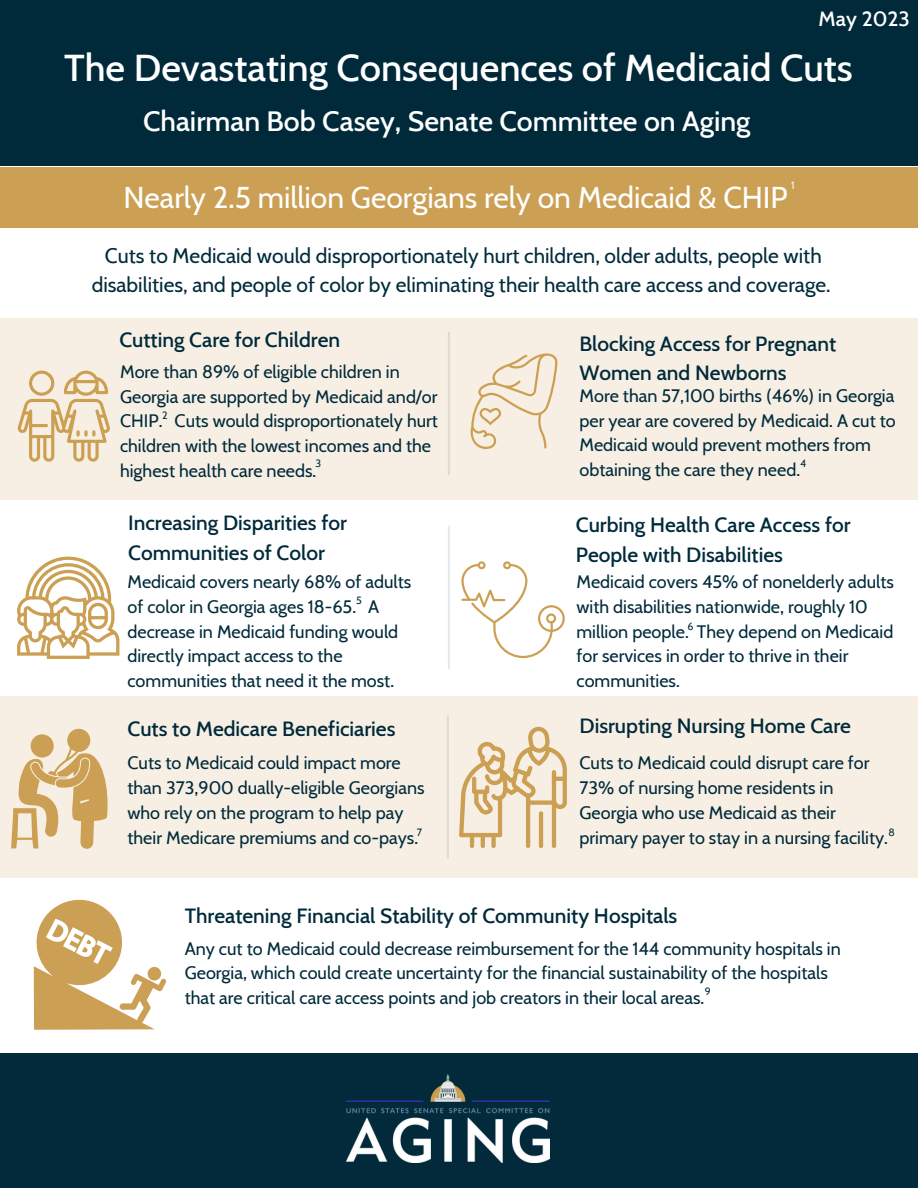
<style>
.page{position:relative;width:918px;height:1188px;background:#fff}
.page>*{position:absolute;margin:0;border:0;box-sizing:border-box;transform-origin:0 0}
.t1{font:500 38.1px "Cabin";color:#fff}
.t2{font:30px "Cabin";color:#fff}
.t3{font:500 28.5px "Cabin";color:#fff}
.t4{font:500 21px/29.2px "Cabin";color:#002a3a}
.t5{font:21px/29.2px "Cabin";color:#002a3a;text-align:center}
.t6{font:500 21px "Cabin";color:#fff}
.t7{font:18px/24.8px "Cabin";color:#002a3a}
.t8{font:10.5px "Cabin";color:#002a3a}
.t9{font:10.5px "Cabin";color:#fdfdfd}
</style>
<div class="page">
<div style="left:0;top:319px;width:918px;height:181px;background:#f7efe4"></div>
<div style="left:0;top:697px;width:918px;height:181px;background:#f7efe4"></div>
<hr style="left:447px;top:716px;width:2px;height:142px;background:#022a3a">
<hr style="left:448px;top:333px;width:2px;height:141px;background:#022a3a">
<hr style="left:448px;top:527px;width:2px;height:141px;background:#022a3a">
<div style="left:0;top:0;width:918px;height:166px;background:#002a3a"></div>
<div style="left:0;top:167px;width:918px;height:60px;background:#cca054"></div>
<svg style="left:18px;top:371px;width:92px;height:91px"></svg>
<svg style="left:470px;top:353px;width:88px;height:96px"></svg>
<svg style="left:17px;top:557px;width:102px;height:102px"></svg>
<svg style="left:11px;top:728px;width:97px;height:121px"></svg>
<svg style="left:461px;top:561px;width:104px;height:97px"></svg>
<hr style="left:552px;top:770px;width:4px;height:78px;background:#cca054;border-radius:2px">
<hr style="left:526px;top:793px;width:4px;height:55px;background:#cca054;border-radius:2px">
<hr style="left:539px;top:811px;width:4px;height:37px;background:#cca054;border-radius:2px">
<hr style="left:470px;top:833px;width:4px;height:15px;background:#cca054;border-radius:2px">
<hr style="left:481px;top:833px;width:4px;height:15px;background:#cca054;border-radius:2px">
<div style="left:491px;top:833px;width:5px;height:15px;background:#cca054;border-radius:2px"></div>
<svg style="left:459px;top:727px;width:108px;height:110px"></svg>
<svg style="left:33px;top:899px;width:134px;height:131px"></svg>
<div style="left:0;top:1053px;width:918px;height:135px;background:#022a3a"></div>
<img style="left:346px;top:1075px;width:204px;height:88px">
<p class="t6" style="left:819px;top:5px;width:93px">May 2023</p>
<p class="t1" style="left:64px;top:44px;width:790px">The Devastating Consequences of Medicaid Cuts</p>
<p class="t3" style="left:143px;top:104px;width:609px">Chairman Bob Casey, Senate Committee on Aging</p>
<p class="t2" style="left:123px;top:179px;width:666px">Nearly 2.5 million Georgians rely on Medicaid &amp; CHIP</p>
<p class="t9" style="left:791px;top:179px;width:5px">1</p>
<p class="t5" style="left:92px;top:241px;width:740px">Cuts to Medicaid would disproportionately hurt children, older adults, people with disabilities, and people of color by eliminating their health care access and coverage.</p>
<p class="t4" style="left:119px;top:324px;width:222px">Cutting Care for Children</p>
<p class="t7" style="left:120px;top:359px;width:319px">More than 89% of eligible children in<br>Georgia are supported by Medicaid and/or<br>CHIP.</p>
<p class="t4" style="left:579px;top:329px;width:258px">Blocking Access for Pregnant</p>
<p class="t4" style="left:579px;top:358px;width:209px">Women and Newborns</p>
<p class="t7" style="left:579px;top:383px;width:318px">More than 57,100 births (46%) in Georgia per year are covered by Medicaid. A cut to Medicaid would prevent mothers from obtaining the care they need.</p>
<p class="t8" style="left:162px;top:409px;width:7px">2</p>
<p class="t7" style="left:120px;top:409px;width:319px;text-indent:55px">Cuts would disproportionately hurt children with the lowest incomes and the highest health care needs.</p>
<p class="t8" style="left:315px;top:457px;width:7px">3</p>
<p class="t8" style="left:800px;top:457px;width:8px">4</p>
<p class="t4" style="left:128px;top:508px;width:220px">Increasing Disparities for<br>Communities of Color</p>
<p class="t7" style="left:127px;top:569px;width:285px">Medicaid covers nearly 68% of adults</p>
<p class="t7" style="left:127px;top:594px;width:230px">of color in Georgia ages 18-65.</p>
<p class="t8" style="left:356px;top:594px;width:7px">5</p>
<p class="t7" style="left:368px;top:594px;width:13px">A</p>
<p class="t4" style="left:576px;top:510px;width:276px">Curbing Health Care Access for<br>People with Disabilities</p>
<p class="t7" style="left:576px;top:569px;width:319px">Medicaid covers 45% of nonelderly adults</p>
<p class="t7" style="left:576px;top:594px;width:293px">with disabilities nationwide, roughly 10</p>
<p class="t7" style="left:127px;top:619px;width:272px">decrease in Medicaid funding would</p>
<p class="t7" style="left:576px;top:619px;width:318px">million people.<sup>6</sup> They depend on Medicaid</p>
<p class="t7" style="left:127px;top:644px;width:217px">directly impact access to the</p>
<p class="t7" style="left:577px;top:644px;width:273px">for services in order to thrive in their</p>
<p class="t7" style="left:127px;top:668px;width:268px">communities that need it the most.</p>
<p class="t7" style="left:577px;top:668px;width:105px">communities.</p>
<p class="t4" style="left:127px;top:714px;width:270px">Cuts to Medicare Beneficiaries</p>
<p class="t4" style="left:579px;top:711px;width:273px">Disrupting Nursing Home Care</p>
<p class="t7" style="left:127px;top:751px;width:275px">Cuts to Medicaid could impact more</p>
<p class="t7" style="left:579px;top:751px;width:292px">Cuts to Medicaid could disrupt care for</p>
<p class="t7" style="left:127px;top:775px;width:299px">than 373,900 dually-eligible Georgians</p>
<p class="t7" style="left:579px;top:775px;width:256px">73% of nursing home residents in</p>
<p class="t7" style="left:127px;top:800px;width:277px">who rely on the program to help pay</p>
<p class="t7" style="left:579px;top:800px;width:258px">Georgia who use Medicaid as their</p>
<p class="t7" style="left:127px;top:825px;width:296px">their Medicare premiums and co-pays.<sup>7</sup></p>
<p class="t7" style="left:579px;top:825px;width:317px">primary payer to stay in a nursing facility.<sup>8</sup></p>
<p class="t4" style="left:185px;top:900px;width:494px">Threatening Financial Stability of Community Hospitals</p>
<p class="t7" style="left:185px;top:936px;width:658px">Any cut to Medicaid could decrease reimbursement for the 144 community hospitals in<br>Georgia, which could create uncertainty for the financial sustainability of the hospitals that are critical care access points and job creators in their local areas.</p>
<p class="t8" style="left:705px;top:985px;width:7px">9</p>
</div>
